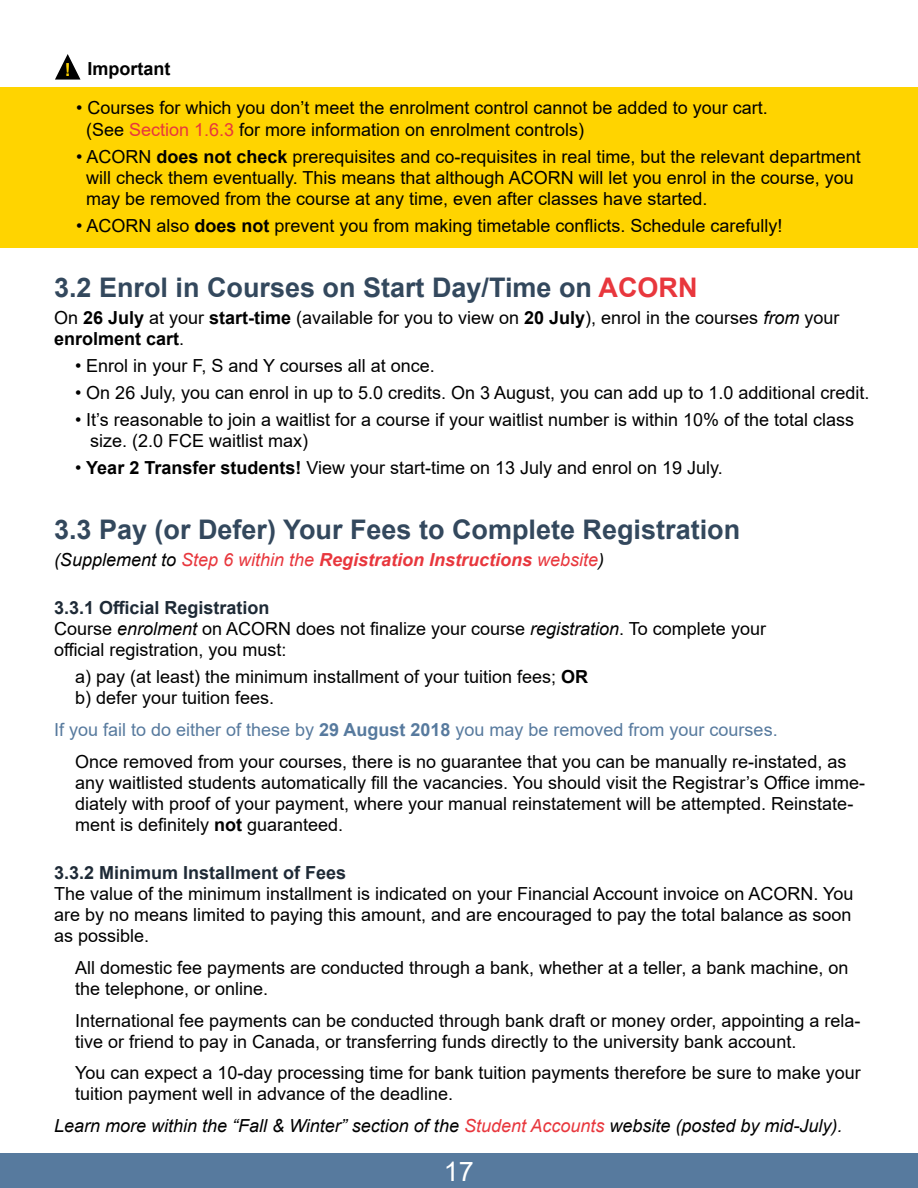
<style>
.page{position:relative;width:918px;height:1188px;background:#fff}
.page>*{position:absolute;margin:0;border:0;box-sizing:border-box;transform-origin:0 0}
.t1{font:700 27px "Arial";color:#33485d}
.t2{font:27px "Arial";color:#fff}
.t3{font:18px/21px "Arial";color:#000}
.t4{font:italic 18px "Arial";color:#000}
.t5{font:italic 700 18px "Arial";color:#e8373d}
.t6{font:700 18px "Arial";color:#1e2a36}
.t7{font:700 18px "Arial";color:#000}
.s1{color:#ffd400}
.s2{color:#e8373d}
.s3{font-weight:700}
.s4{font-style:italic}
.s5{font-weight:400;color:#000}
.s6{font-weight:400}
.s7{font-weight:700;color:#1e2a36}
.s8{color:#577a9e}
.s9{font-weight:700;color:#577a9e}
</style>
<div class="page">
<div style="left:0;top:1153px;width:918px;height:35px;background:#577a9e"></div>
<div style="left:0;top:88px;width:918px;height:160px;background:#ffd400"></div>
<svg style="left:55px;top:54px;width:25px;height:26px"></svg>
<p class="t7" style="left:65px;top:56px;width:107px"><span class="s1">!</span> Important</p>
<p class="t3" style="left:86px;top:97px;width:683px;line-height:21.6px;text-indent:-10px">• Courses for which you don’t meet the enrolment control cannot be added to your cart. (See <span class="s2">Section 1.6.3</span> for more information on enrolment controls)</p>
<p class="t3" style="left:86px;top:146px;width:776px;text-indent:-10px">• ACORN <span class="s3">does not check</span> prerequisites and co-requisites in real time, but the relevant department will check them eventually. This means that although ACORN will let you enrol in the course, you may be removed from the course at any time, even after classes have started.</p>
<p class="t3" style="left:76px;top:215px;width:708px">• ACORN also <span class="s3">does not</span> prevent you from making timetable conflicts. Schedule carefully!</p>
<h1 class="t1" style="left:54px;top:269px;width:645px">3.2 Enrol in Courses on Start Day/Time on <span class="s2">ACORN</span></h1>
<p class="t3" style="left:54px;top:308px;width:787px">On <span class="s3">26 July</span> at your <span class="s3">start-time</span> (available for you to view on <span class="s3">20 July</span>), enrol in the courses <span class="s4">from</span> your <span class="s3">enrolment cart</span>.</p>
<p class="t3" style="left:75px;top:356px;width:361px">• Enrol in your F, S and Y courses all at once.</p>
<p class="t3" style="left:75px;top:383px;width:796px">• On 26 July, you can enrol in up to 5.0 credits. On 3 August, you can add up to 1.0 additional credit.</p>
<p class="t3" style="left:90px;top:410px;width:766px;text-indent:-15px">• It’s reasonable to join a waitlist for a course if your waitlist number is within 10% of the total class size. (2.0 FCE waitlist max)</p>
<p class="t3" style="left:75px;top:458px;width:649px">• <span class="s3">Year 2 Transfer students!</span> View your start-time on 13 July and enrol on 19 July.</p>
<h1 class="t1" style="left:54px;top:510px;width:688px">3.3 Pay (or Defer) Your Fees to Complete Registration</h1>
<p class="t5" style="left:54px;top:547px;width:552px"><span class="s5">(Supplement to</span> <span class="s6">Step 6 within the</span> Registration Instructions <span class="s6">website</span><span class="s5">)</span></p>
<p class="t3" style="left:54px;top:597px;width:714px"><span class="s7">3.3.1 Official Registration<br></span>Course <span class="s4">enrolment</span> on ACORN does not finalize your course <span class="s4">registration</span>. To complete your official registration, you must:</p>
<p class="t3" style="left:75px;top:666px;width:515px">a) pay (at least) the minimum installment of your tuition fees; <span class="s3">OR </span>b) defer your tuition fees.</p>
<p class="t3" style="left:75px;top:714px;width:773px;line-height:31.8px;text-indent:-21px"><span class="s8">If you fail to do either of these by</span> <span class="s9">29 August 2018</span> <span class="s8">you may be removed from your courses.<br></span>Once removed from your courses, there is no guarantee that you can be manually re-instated, as</p>
<p class="t3" style="left:75px;top:772px;width:792px">any waitlisted students automatically fill the vacancies. You should visit the Registrar’s Office imme&shy;diately with proof of your payment, where your manual reinstatement will be attempted. Reinstate&shy;ment is definitely <span class="s3">not</span> guaranteed.</p>
<p class="t6" style="left:54px;top:860px;width:294px">3.3.2 Minimum Installment of Fees</p>
<p class="t3" style="left:54px;top:883px;width:801px;text-align:justify">The value of the minimum installment is indicated on your Financial Account invoice on ACORN. You are by no means limited to paying this amount, and are encouraged to pay the total balance as soon as possible.</p>
<p class="t3" style="left:75px;top:957px;width:775px">All domestic fee payments are conducted through a bank, whether at a teller, a bank machine, on the telephone, or online.</p>
<p class="t3" style="left:75px;top:1010px;width:787px">International fee payments can be conducted through bank draft or money order, appointing a rela&shy;tive or friend to pay in Canada, or transferring funds directly to the university bank account.</p>
<p class="t3" style="left:75px;top:1062px;width:787px">You can expect a 10-day processing time for bank tuition payments therefore be sure to make your tuition payment well in advance of the deadline.</p>
<p class="t4" style="left:54px;top:1114px;width:790px">Learn more within the “Fall &amp; Winter” section of the <span class="s2">Student Accounts</span> website (posted by mid-July).</p>
<h1 class="t2" style="left:444px;top:1152px;width:32px">17</h1>
</div>
